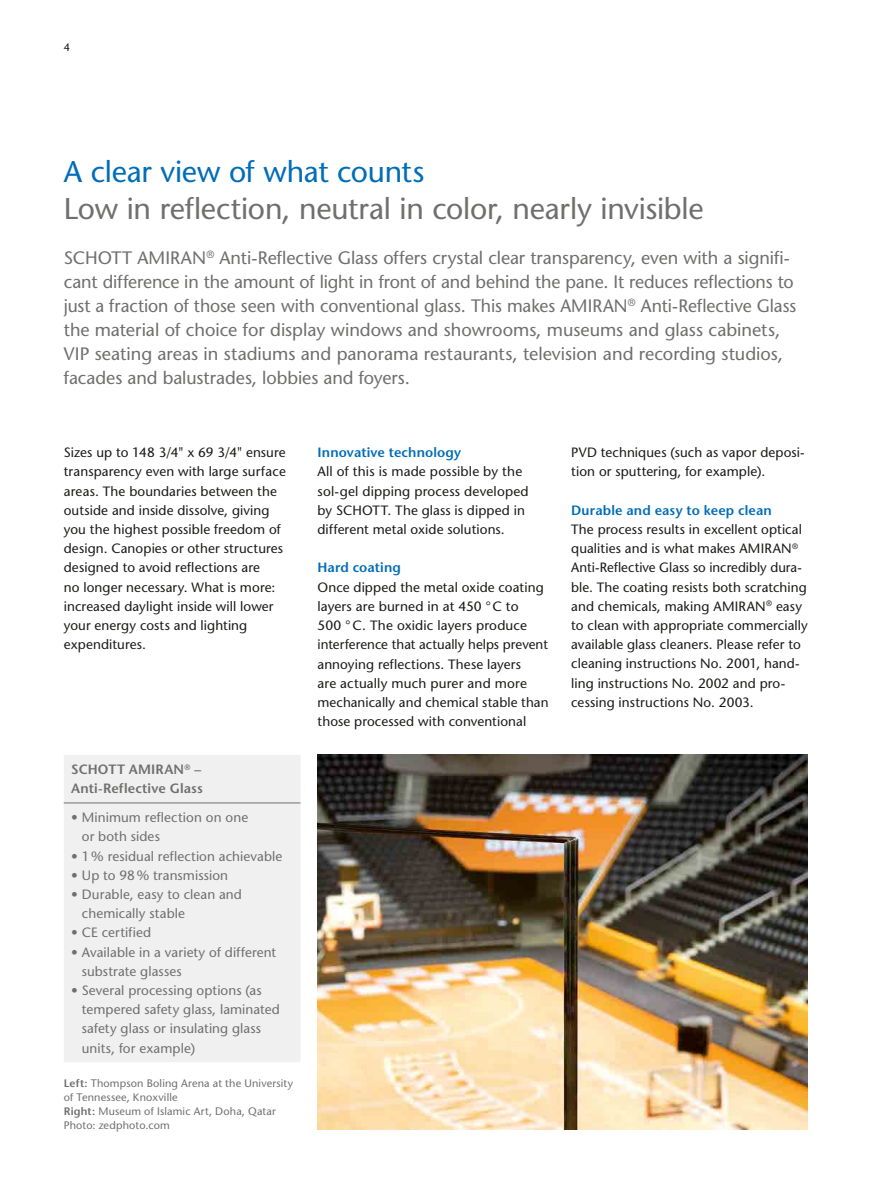
<style>
.page{position:relative;width:893px;height:1191px;background:#fff}
.page>*{position:absolute;margin:0;border:0;box-sizing:border-box;transform-origin:0 0}
.t1{font:500 30px "Stone Sans Std";letter-spacing:-.005em;color:#6f6f6e}
.t2{font:500 30px "Stone Sans Std";letter-spacing:-.01em;color:#006db8}
.t3{font:500 18px/24px "Stone Sans Std";letter-spacing:-.005em;color:#6f6f6e}
.t4{font:500 13.5px/19.2px "Stone Sans Std";letter-spacing:.01em;color:#1a1a18}
.t5{font:500 13.5px/19.2px "Stone Sans Std";letter-spacing:.005em;color:#6f6f6e}
.t6{font:600 13.5px "Stone Sans Std";letter-spacing:.01em;color:#006db8}
.t7{font:600 13.5px/19.2px "Stone Sans Std";letter-spacing:.01em;color:#6f6f6e}
.t8{font:500 10.8px/14.2px "Stone Sans Std";letter-spacing:.015em;color:#6f6f6e}
.t9{font:500 10.8px "Stone Sans Std";color:#1a1a18}
.s1{font-weight:600}
</style>
<div class="page">
<img style="left:317px;top:755px;width:491px;height:374px">
<div style="left:64px;top:755px;width:236px;height:307px;background:#f0f0f0"></div>
<hr style="left:64px;top:802px;width:236px;height:1px;background:#6f6f6e">
<p class="t9" style="left:64px;top:40px;width:8px">4</p>
<h1 class="t2" style="left:64px;top:153px;width:362px">A clear view of what counts</h1>
<h1 class="t1" style="left:64px;top:191px;width:641px">Low in reflection, neutral in color, nearly invisible</h1>
<p class="t3" style="left:64px;top:246px;width:734px">SCHOTT AMIRAN<sup>®</sup> Anti-Reflective Glass offers crystal clear transparency, even with a signifi&shy;cant difference in the amount of light in front of and behind the pane. It reduces reflections to just a fraction of those seen with conventional glass. This makes AMIRAN<sup>®</sup> Anti-Reflective Glass the material of choice for display windows and showrooms, museums and glass cabinets, VIP seating areas in stadiums and panorama restaurants, television and recording studios, facades and balustrades, lobbies and foyers.</p>
<p class="t4" style="left:64px;top:443px;width:224px">Sizes up to 148 3/4" x 69 3/4" ensure transparency even with large surface areas. The boundaries between the outside and inside dissolve, giving you the highest possible freedom of design. Canopies or other structures designed to avoid reflections are<br>no longer necessary. What is more: increased daylight inside will lower your energy costs and lighting expenditures.</p>
<p class="t6" style="left:317px;top:444px;width:145px">Innovative technology</p>
<p class="t4" style="left:317px;top:462px;width:213px">All of this is made possible by the sol-gel dipping process developed by SCHOTT. The glass is dipped in different metal oxide solutions.</p>
<p class="t6" style="left:317px;top:559px;width:85px">Hard coating</p>
<p class="t4" style="left:317px;top:577px;width:233px">Once dipped the metal oxide coating layers are burned in at 450 °C to<br>500 °C. The oxidic layers produce interference that actually helps prevent annoying reflections. These layers<br>are actually much purer and more mechanically and chemical stable than those processed with conventional</p>
<p class="t7" style="left:71px;top:760px;width:133px">SCHOTT AMIRAN<sup>®</sup> –<br>Anti-Reflective Glass</p>
<p class="t5" style="left:82px;top:808px;width:168px;text-indent:-11px">• Minimum reflection on one or both sides</p>
<p class="t5" style="left:71px;top:846px;width:213px">• 1% residual reflection achievable</p>
<p class="t5" style="left:71px;top:865px;width:158px">• Up to 98% transmission</p>
<p class="t5" style="left:82px;top:884px;width:162px;text-indent:-11px">• Durable, easy to clean and chemically stable</p>
<p class="t5" style="left:71px;top:923px;width:82px">• CE certified</p>
<p class="t5" style="left:82px;top:942px;width:196px;text-indent:-11px">• Available in a variety of different substrate glasses</p>
<p class="t5" style="left:82px;top:980px;width:200px;text-indent:-11px">• Several processing options (as tempered safety glass, laminated safety glass or insulating glass units, for example)</p>
<p class="t8" style="left:64px;top:1075px;width:231px"><span class="s1">Left:</span> Thompson Boling Arena at the University of Tennessee, Knoxville<br><span class="s1">Right:</span> Museum of Islamic Art, Doha, Qatar Photo: zedphoto.com</p>
<p class="t4" style="left:571px;top:443px;width:235px">PVD techniques (such as vapor deposi&shy;tion or sputtering, for example).</p>
<p class="t6" style="left:571px;top:502px;width:202px">Durable and easy to keep clean</p>
<p class="t4" style="left:571px;top:520px;width:238px">The process results in excellent optical qualities and is what makes AMIRAN<sup>® </sup>Anti-Reflective Glass so incredibly dura&shy;ble. The coating resists both scratching and chemicals, making AMIRAN<sup>®</sup> easy to clean with appropriate commercially available glass cleaners. Please refer to cleaning instructions No. 2001, hand&shy;ling instructions No. 2002 and pro&shy;cessing instructions No. 2003.</p>
</div>
